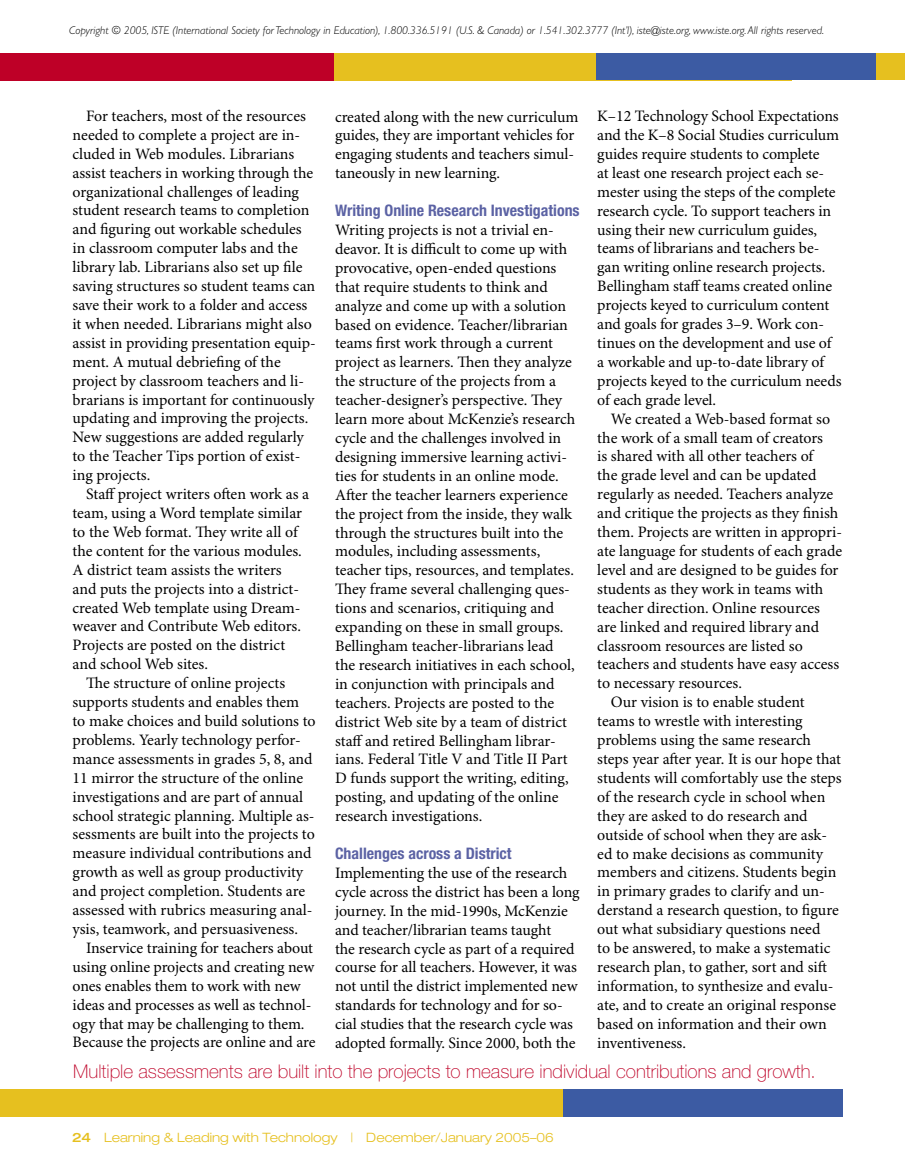
<style>
.page{position:relative;width:905px;height:1175px;background:#fff}
.page>*{position:absolute;margin:0;border:0;box-sizing:border-box;transform-origin:0 0}
.pullquote{font:100 18.9px "Helvetica Neue LT Std";color:#be0027}
.body_indent{font:15.9px/18.9px "Minion Pro";letter-spacing:-.005em;color:#000}
.body_flush{font:15.9px/18.9px "Minion Pro";letter-spacing:-.005em;color:#000}
.subhead{font:700 condensed 15.9px "Helvetica Neue LT Std";color:#5b62a4}
.t1{font:300 expanded 12.9px "Helvetica Neue LT Std";color:#e6c01f}
.t2{font:italic 300 11.25px "Gill Sans Std";color:#000}
.s1{font-weight:500}
</style>
<div class="page">
<div style="left:853px;top:53px;width:51px;height:27px;background:#e6c01f"></div>
<div style="left:222px;top:53px;width:569px;height:27px;background:#e6c01f"></div>
<div style="left:597px;top:53px;width:279px;height:27px;background:#3c5ba3"></div>
<div style="left:0;top:53px;width:333px;height:27px;background:#be0027"></div>
<div style="left:0;top:1089px;width:842px;height:27px;background:#e6c01f"></div>
<div style="left:563px;top:1089px;width:279px;height:27px;background:#3c5ba3"></div>
<p class="t2" style="left:69px;top:24px;width:756px">Copyright © 2005, ISTE (International Society for Technology in Education), 1.800.336.5191 (U.S. &amp; Canada) or 1.541.302.3777 (Int’l), iste@iste.org, www.iste.org. All rights reserved.</p>
<p class="body_indent" style="left:73px;top:107px;width:245px;text-indent:14px">For teachers, most of the resources needed to complete a project are in&shy;cluded in Web modules. Librarians assist teachers in working through the organizational challenges of leading student research teams to completion and figuring out workable schedules in classroom computer labs and the library lab. Librarians also set up file saving structures so student teams can save their work to a folder and access it when needed. Librarians might also assist in providing presentation equip&shy;ment. A mutual debriefing of the project by classroom teachers and li&shy;brarians is important for continuously updating and improving the projects.<br>New suggestions are added regularly to the Teacher Tips portion of exist&shy;ing projects.</p>
<p class="body_indent" style="left:73px;top:485px;width:238px;text-indent:14px">Staff project writers often work as a team, using a Word template similar to the Web format. They write all of the content for the various modules.<br>A district team assists the writers and puts the projects into a district&shy;created Web template using Dream&shy;weaver and Contribute Web editors.<br>Projects are posted on the district and school Web sites.</p>
<p class="body_indent" style="left:73px;top:674px;width:244px;text-indent:14px">The structure of online projects supports students and enables them to make choices and build solutions to problems. Yearly technology perfor&shy;mance assessments in grades 5, 8, and 11 mirror the structure of the online investigations and are part of annual school strategic planning. Multiple as&shy;sessments are built into the projects to measure individual contributions and growth as well as group productivity and project completion. Students are assessed with rubrics measuring anal&shy;ysis, teamwork, and persuasiveness.</p>
<p class="body_indent" style="left:73px;top:939px;width:244px;text-indent:14px">Inservice training for teachers about using online projects and creating new ones enables them to work with new ideas and processes as well as technol&shy;ogy that may be challenging to them.<br>Because the projects are online and are</p>
<p class="body_indent" style="left:335px;top:108px;width:245px">created along with the new curriculum guides, they are important vehicles for engaging students and teachers simul&shy;taneously in new learning.</p>
<p class="subhead" style="left:335px;top:201px;width:246px">Writing Online Research Investigations</p>
<p class="body_flush" style="left:335px;top:221px;width:242px">Writing projects is not a trivial en&shy;deavor. It is difficult to come up with provocative, open-ended questions that require students to think and analyze and come up with a solution based on evidence. Teacher/librarian teams first work through a current project as learners. Then they analyze the structure of the projects from a teacher-designer’s perspective. They learn more about McKenzie’s research cycle and the challenges involved in designing immersive learning activi&shy;ties for students in an online mode.<br>After the teacher learners experience the project from the inside, they walk through the structures built into the modules, including assessments, teacher tips, resources, and templates.<br>They frame several challenging ques&shy;tions and scenarios, critiquing and expanding on these in small groups.<br>Bellingham teacher-librarians lead the research initiatives in each school, in conjunction with principals and teachers. Projects are posted to the district Web site by a team of district staff and retired Bellingham librar&shy;ians. Federal Title V and Title II Part D funds support the writing, editing, posting, and updating of the online research investigations.</p>
<p class="subhead" style="left:335px;top:843px;width:178px">Challenges across a District</p>
<p class="body_flush" style="left:335px;top:864px;width:246px">Implementing the use of the research cycle across the district has been a long journey. In the mid-1990s, McKenzie and teacher/librarian teams taught<br>the research cycle as part of a required course for all teachers. However, it was not until the district implemented new standards for technology and for so&shy;cial studies that the research cycle was adopted formally. Since 2000, both the</p>
<p class="body_flush" style="left:597px;top:107px;width:246px">K–12 Technology School Expectations and the K–8 Social Studies curriculum guides require students to complete<br>at least one research project each se&shy;mester using the steps of the complete research cycle. To support teachers in using their new curriculum guides, teams of librarians and teachers be&shy;gan writing online research projects.<br>Bellingham staff teams created online projects keyed to curriculum content and goals for grades 3–9. Work con&shy;tinues on the development and use of a workable and up-to-date library of projects keyed to the curriculum needs of each grade level.</p>
<p class="body_indent" style="left:597px;top:410px;width:246px;text-indent:14px">We created a Web-based format so the work of a small team of creators<br>is shared with all other teachers of<br>the grade level and can be updated regularly as needed. Teachers analyze and critique the projects as they finish them. Projects are written in appropri&shy;ate language for students of each grade level and are designed to be guides for students as they work in teams with teacher direction. Online resources are linked and required library and classroom resources are listed so teachers and students have easy access to necessary resources.</p>
<p class="body_indent" style="left:597px;top:693px;width:246px;text-indent:14px">Our vision is to enable student teams to wrestle with interesting problems using the same research steps year after year. It is our hope that students will comfortably use the steps of the research cycle in school when they are asked to do research and outside of school when they are ask&shy;ed to make decisions as community members and citizens. Students begin in primary grades to clarify and un&shy;derstand a research question, to figure out what subsidiary questions need<br>to be answered, to make a systematic research plan, to gather, sort and sift information, to synthesize and evalu&shy;ate, and to create an original response based on information and their own inventiveness.</p>
<p class="pullquote" style="left:73px;top:1060px;width:744px">Multiple assessments are built into the projects to measure individual contributions and growth.</p>
<p class="t1" style="left:72px;top:1129px;width:483px"><span class="s1">24</span> Learning &amp; Leading with Technology | December/January 2005–06</p>
</div>
